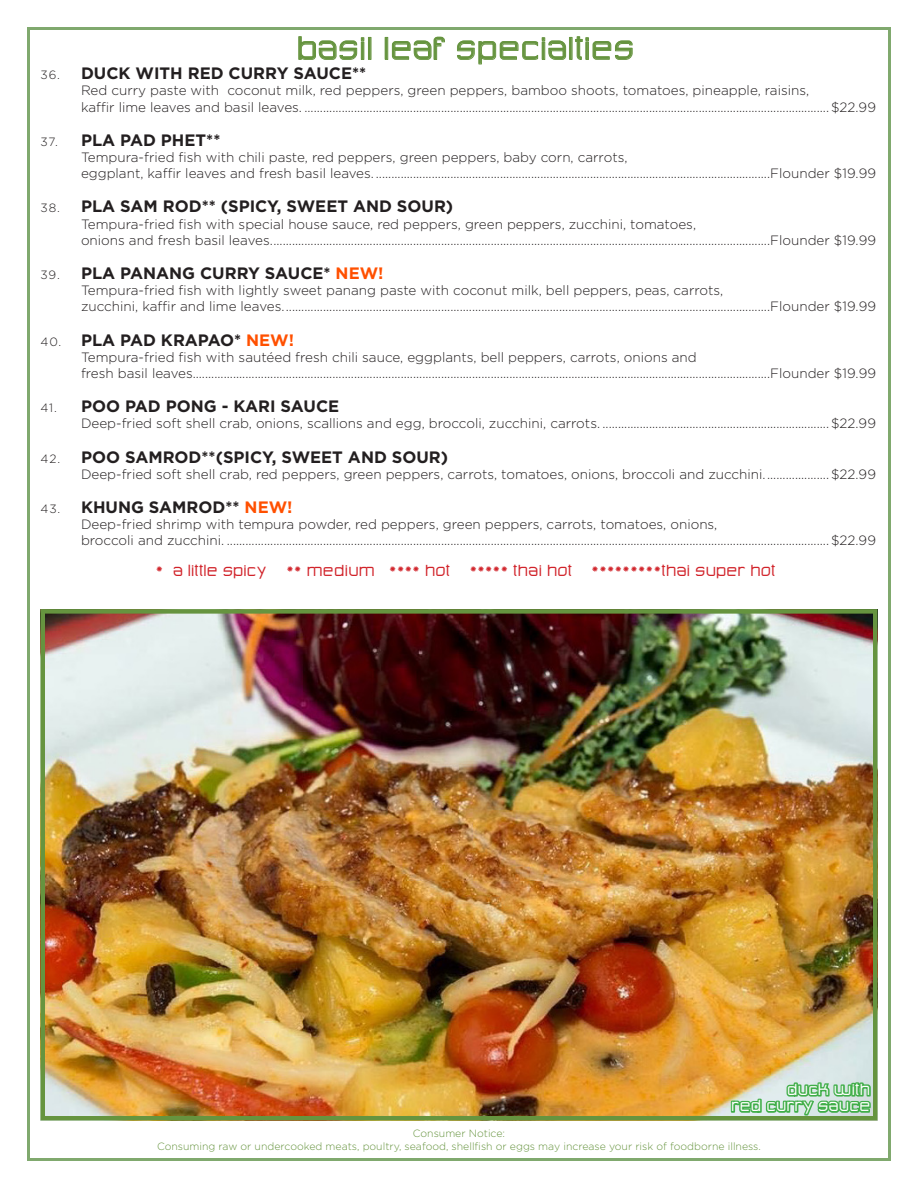
<style>
.page{position:relative;width:918px;height:1188px;background:#fff}
.page>*{position:absolute;margin:0;border:0;box-sizing:border-box;transform-origin:0 0}
.t1{font:27px "Advanced Architecture";letter-spacing:.075em;color:#66943f}
.t2{font:700 16.5px "Gotham";color:#231f20}
.t3{font:300 13.5px "Gotham";color:#231f20}
.t4{font:13.5px "Advanced Architecture";letter-spacing:.075em;color:#d1232a}
.t5{font:13.5px "Advanced Architecture";letter-spacing:.075em;color:#fff}
.t6{font:300 10.5px/12.6px "Gotham";color:#66943f;text-align:center}
.s1{font-weight:300;font-size:12px}
.s2{color:#ff5000}
</style>
<div class="page">
<svg style="left:298px;top:36px;width:66px;height:24px"></svg>
<div style="left:361px;top:42px;width:3px;height:18px;border:1px solid #66943f"></div>
<div style="left:368px;top:37px;width:3px;height:23px;border:1px solid #66943f"></div>
<div style="left:385px;top:37px;width:3px;height:23px;border:1px solid #66943f"></div>
<svg style="left:392px;top:36px;width:53px;height:24px"></svg>
<svg style="left:457px;top:37px;width:109px;height:28px"></svg>
<div style="left:569px;top:37px;width:3px;height:23px;border:1px solid #66943f"></div>
<svg style="left:575px;top:36px;width:58px;height:24px"></svg>
<img style="left:45px;top:614px;width:828px;height:501px">
<div style="left:40px;top:609px;width:838px;height:511px;border:4px solid #66943f"></div>
<svg style="left:729px;top:1081px;width:143px;height:40px;background:#94c48d"></svg>
<p class="t1" style="left:298px;top:37px;width:337px">BASIL LEAF SPECIALTIES</p>
<p class="t2" style="left:40px;top:62px;width:327px"><span class="s1">36.</span> DUCK WITH RED CURRY SAUCE**</p>
<p class="t3" style="left:81px;top:82px;width:730px">Red curry paste with coconut milk, red peppers, green peppers, bamboo shoots, tomatoes, pineapple, raisins,</p>
<p class="t3" style="left:81px;top:98px;width:797px">kaffir lime leaves and basil leaves. .........................................................................................................................................................................$22.99</p>
<p class="t2" style="left:40px;top:129px;width:181px"><span class="s1">37.</span> PLA PAD PHET**</p>
<p class="t3" style="left:81px;top:149px;width:548px">Tempura-fried fish with chili paste, red peppers, green peppers, baby corn, carrots,</p>
<p class="t3" style="left:81px;top:165px;width:797px">eggplant, kaffir leaves and fresh basil leaves. ...............................................................................................................................Flounder $19.99</p>
<p class="t2" style="left:40px;top:196px;width:414px"><span class="s1">38.</span> PLA SAM ROD** (SPICY, SWEET AND SOUR)</p>
<p class="t3" style="left:81px;top:215px;width:617px">Tempura-fried fish with special house sauce, red peppers, green peppers, zucchini, tomatoes,</p>
<p class="t3" style="left:81px;top:231px;width:797px">onions and fresh basil leaves.................................................................................................................................................................Flounder $19.99</p>
<p class="t2" style="left:40px;top:262px;width:345px"><span class="s1">39.</span> PLA PANANG CURRY SAUCE* <span class="s2">NEW!</span></p>
<p class="t3" style="left:81px;top:282px;width:644px">Tempura-fried fish with lightly sweet panang paste with coconut milk, bell peppers, peas, carrots,</p>
<p class="t3" style="left:81px;top:298px;width:797px">zucchini, kaffir and lime leaves.............................................................................................................................................................Flounder $19.99</p>
<p class="t2" style="left:40px;top:329px;width:255px"><span class="s1">40.</span> PLA PAD KRAPAO* <span class="s2">NEW!</span></p>
<p class="t3" style="left:81px;top:348px;width:617px">Tempura-fried fish with sautéed fresh chili sauce, eggplants, bell peppers, carrots, onions and</p>
<p class="t3" style="left:81px;top:365px;width:797px">fresh basil leaves..........................................................................................................................................................................................Flounder $19.99</p>
<p class="t2" style="left:40px;top:395px;width:300px"><span class="s1">41.</span> POO PAD PONG - KARI SAUCE</p>
<p class="t3" style="left:81px;top:415px;width:797px">Deep-fried soft shell crab, onions, scallions and egg, broccoli, zucchini, carrots. .........................................................................$22.99</p>
<p class="t2" style="left:41px;top:446px;width:409px"><span class="s1">42.</span> POO SAMROD**(SPICY, SWEET AND SOUR)</p>
<p class="t3" style="left:81px;top:465px;width:797px">Deep-fried soft shell crab, red peppers, green peppers, carrots, tomatoes, onions, broccoli and zucchini.....................$22.99</p>
<p class="t2" style="left:41px;top:496px;width:254px"><span class="s1">43.</span> KHUNG SAMROD** <span class="s2">NEW!</span></p>
<p class="t3" style="left:81px;top:516px;width:638px">Deep-fried shrimp with tempura powder, red peppers, green peppers, carrots, tomatoes, onions,</p>
<p class="t3" style="left:81px;top:532px;width:797px">broccoli and zucchini. ..................................................................................................................................................................................................$22.99</p>
<p class="t4" style="left:156px;top:565px;width:112px">* A little spicy</p>
<p class="t4" style="left:287px;top:565px;width:165px">** Medium **** Hot</p>
<p class="t4" style="left:470px;top:565px;width:103px">***** Thai Hot</p>
<p class="t4" style="left:592px;top:565px;width:185px">*********Thai Super hot</p>
<p class="t5" style="left:787px;top:1084px;width:84px">duck with</p>
<p class="t5" style="left:732px;top:1100px;width:139px">red curry sauce</p>
<p class="t6" style="left:157px;top:1127px;width:605px">Consumer Notice:<br>Consuming raw or undercooked meats, poultry, seafood, shellfish or eggs may increase your risk of foodborne illness.</p>
</div>
